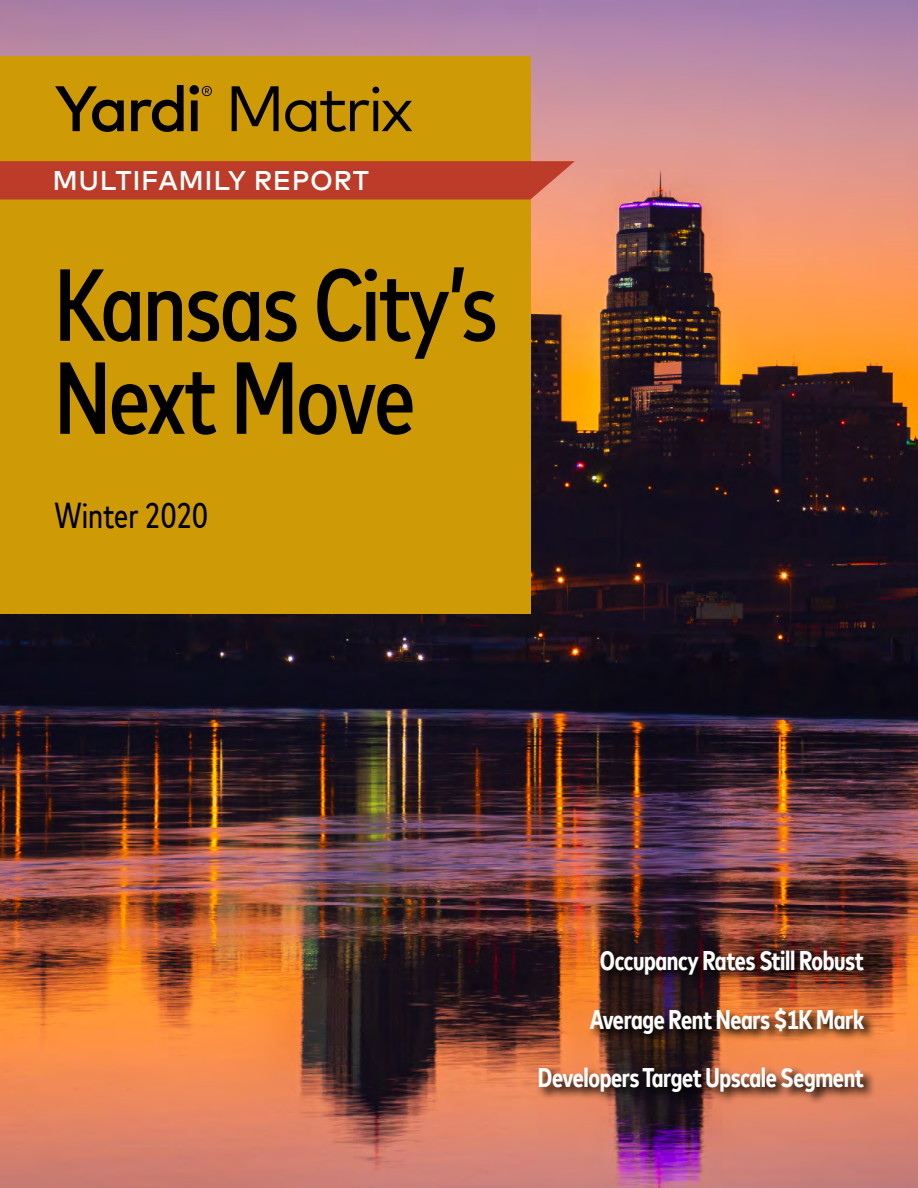
<style>
.page{position:relative;width:918px;height:1188px;background:#fff}
.page>*{position:absolute;margin:0;border:0;box-sizing:border-box;transform-origin:0 0}
.t1{font:500 condensed 102px/93px "Mark Offc Pro";letter-spacing:-.02em;color:#000}
.t2{font:condensed 36px "Mark Offc Pro";color:#000}
.t3{font:700 condensed 27px/58.5px "Mark Offc Pro";letter-spacing:-.015em;color:#fff;text-align:right}
.t4{font:500 27px "Mark Offc Pro";letter-spacing:.02em;color:#fff}
</style>
<div class="page">
<img style="left:0;top:0;width:918px;height:1188px">
<div style="left:0;top:56px;width:530px;height:558px;background:#ce9b06"></div>
<svg style="left:0;top:161px;width:575px;height:39px;background:#be402b"></svg>
<img style="left:536px;top:947px;width:341px;height:158px">
<svg style="left:55px;top:86px;width:69px;height:46px"></svg>
<svg style="left:131px;top:85px;width:53px;height:47px"></svg>
<svg style="left:190px;top:85px;width:22px;height:46px"></svg>
<svg style="left:232px;top:86px;width:47px;height:45px"></svg>
<svg style="left:285px;top:87px;width:127px;height:45px"></svg>
<p class="t4" style="left:52px;top:160px;width:318px">MULTIFAMILY REPORT</p>
<h1 class="t1" style="left:54px;top:251px;width:445px">Kansas City’s<br>Next Move</h1>
<h2 class="t2" style="left:54px;top:489px;width:155px">Winter 2020</h2>
<p class="t3" style="left:538px;top:929px;width:328px">Occupancy Rates Still Robust<br>Average Rent Nears $1K Mark<br>Developers Target Upscale Segment</p>
</div>
